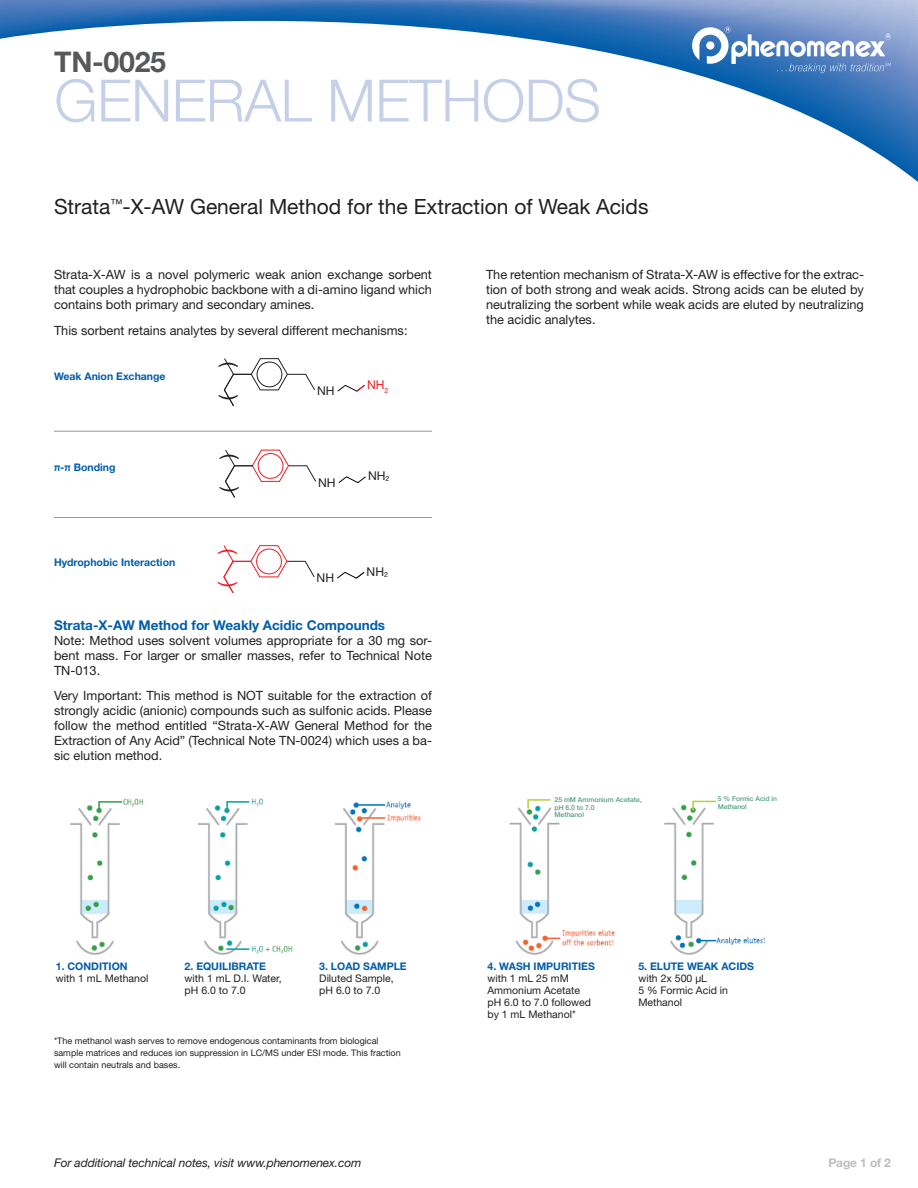
<style>
.page{position:relative;width:918px;height:1188px;background:#fff}
.page>*{position:absolute;margin:0;border:0;box-sizing:border-box;transform-origin:0 0}
.M_-_applications{font:300 58.5px "Helvetica Neue LT Std";letter-spacing:-.01em;color:#c6cfe8}
.N_-_TN{font:700 28.5px "Helvetica Neue LT Std";letter-spacing:-.01em;color:#57585a}
.B_-_Title_2{font:21px "Helvetica Neue LT Std";color:#231f20}
.t1{font:20.7px "Helvetica Neue LT Std";color:#231f20}
.t2{font:20.7px "Helvetica Neue LT Std";color:#ee1d23}
.D_-_Subhead{font:700 13.5px "Helvetica Neue LT Std";color:#015dab}
.E_-_Body_Text{font:12.75px/15px "Helvetica Neue LT Std";color:#231f20;text-align:justify}
.t3{font:12.15px "Helvetica Neue LT Std";color:#231f20}
.t4{font:12.15px "Helvetica Neue LT Std";color:#ee1d23}
.W-For_Additional{font:italic 12px "Helvetica Neue LT Std";letter-spacing:-.01em;color:#231f20}
.t5{font:700 12px "Helvetica Neue LT Std";letter-spacing:-.01em;color:#bcbdc0}
.E_-_Body_Text-2{font:10.5px/12px "Helvetica Neue LT Std";color:#231f20}
.E_-_Body_Text-3{font:700 10.5px "Helvetica Neue LT Std";color:#015dab}
.Q_-_Disclaimer{font:9px/12px "Helvetica Neue LT Std";color:#231f20}
.E_-_Body_Text-4{font:500 6.9px/7.5px "Helvetica Neue LT Std";color:#4f9e7c}
.E_-_Body_Text-5{font:500 6.75px/7.5px "Helvetica Neue LT Std";color:#4f9e7c}
.s1{font-weight:700;color:#015dab}
</style>
<div class="page">
<svg style="left:0;top:0;width:918px;height:182px"></svg>
<svg style="left:692px;top:26px;width:199px;height:47px"></svg>
<img style="left:70px;top:798px;width:351px;height:157px">
<img style="left:509px;top:799px;width:257px;height:156px">
<div style="left:553px;top:792px;width:128px;height:10px;background:#fff"></div>
<div style="left:554px;top:803px;width:42px;height:12px;background:#fff"></div>
<div style="left:717px;top:790px;width:117px;height:32px;background:#fff"></div>
<hr style="left:54px;top:431px;width:378px;height:1px;background:#939598">
<hr style="left:54px;top:517px;width:378px;height:1px;background:#939598">
<svg style="left:338px;top:476px;width:28px;height:7px"></svg>
<svg style="left:337px;top:384px;width:28px;height:8px"></svg>
<svg style="left:337px;top:572px;width:28px;height:7px"></svg>
<svg style="left:225px;top:449px;width:91px;height:49px"></svg>
<svg style="left:223px;top:358px;width:92px;height:49px"></svg>
<svg style="left:223px;top:545px;width:92px;height:49px"></svg>
<p class="N_-_TN" style="left:54px;top:45px;width:113px">TN-0025</p>
<p class="M_-_applications" style="left:54px;top:65px;width:548px">GENERAL METHODS</p>
<p class="B_-_Title_2" style="left:54px;top:195px;width:596px">Strata<sup>™</sup>-X-AW General Method for the Extraction of Weak Acids</p>
<p class="E_-_Body_Text" style="left:54px;top:267px;width:379px">Strata-X-AW is a novel polymeric weak anion exchange sorbent that couples a hydrophobic backbone with a di-amino ligand which contains both primary and secondary amines.</p>
<p class="E_-_Body_Text" style="left:54px;top:323px;width:355px">This sorbent retains analytes by several different mechanisms:</p>
<p class="E_-_Body_Text-3" style="left:54px;top:369px;width:113px">Weak Anion Exchange</p>
<p class="E_-_Body_Text-3" style="left:54px;top:461px;width:63px">π-π Bonding</p>
<p class="E_-_Body_Text-3" style="left:54px;top:556px;width:123px">Hydrophobic Interaction</p>
<p class="t1" style="left:214px;top:367px;width:7px;rotate:-90deg">)</p>
<p class="t1" style="left:215px;top:459px;width:7px;rotate:-90deg">)</p>
<p class="t2" style="left:214px;top:554px;width:7px;rotate:-90deg">)</p>
<p class="t3" style="left:317px;top:384px;width:19px">NH</p>
<p class="t3" style="left:318px;top:475px;width:19px">NH</p>
<p class="t3" style="left:317px;top:571px;width:19px">NH</p>
<p class="t4" style="left:367px;top:377px;width:23px">NH<sub>2</sub></p>
<p class="t3" style="left:368px;top:469px;width:23px">NH<sub>2</sub></p>
<p class="t3" style="left:367px;top:564px;width:23px">NH<sub>2</sub></p>
<p class="D_-_Subhead" style="left:54px;top:616px;width:333px">Strata-X-AW Method for Weakly Acidic Compounds</p>
<p class="E_-_Body_Text" style="left:54px;top:632px;width:380px">Note: Method uses solvent volumes appropriate for a 30 mg sor&shy;bent mass. For larger or smaller masses, refer to Technical Note TN-013.</p>
<p class="E_-_Body_Text" style="left:54px;top:688px;width:380px">Very Important: This method is NOT suitable for the extraction of strongly acidic (anionic) compounds such as sulfonic acids. Please follow the method entitled “Strata-X-AW General Method for the Extraction of Any Acid” (Technical Note TN-0024) which uses a ba&shy;sic elution method.</p>
<p class="E_-_Body_Text" style="left:486px;top:267px;width:380px">The retention mechanism of Strata-X-AW is effective for the extrac&shy;tion of both strong and weak acids. Strong acids can be eluted by neutralizing the sorbent while weak acids are eluted by neutralizing the acidic analytes.</p>
<p class="E_-_Body_Text-4" style="left:555px;top:796px;width:89px">25 mM Ammonium Acetate, pH 6.0 to 7.0<br>Methanol</p>
<p class="E_-_Body_Text-5" style="left:718px;top:795px;width:61px">5 % Formic Acid in<br>Methanol</p>
<p class="E_-_Body_Text-2" style="left:56px;top:960px;width:94px"><span class="s1">1. CONDITION </span>with 1 mL Methanol</p>
<p class="E_-_Body_Text-2" style="left:185px;top:960px;width:99px"><span class="s1">2. EQUILIBRATE </span>with 1 mL D.I. Water, pH 6.0 to 7.0</p>
<p class="E_-_Body_Text-2" style="left:319px;top:960px;width:89px"><span class="s1">3. LOAD SAMPLE<br></span>Diluted Sample, pH 6.0 to 7.0</p>
<p class="Q_-_Disclaimer" style="left:54px;top:1035px;width:348px">*The methanol wash serves to remove endogenous contaminants from biological sample matrices and reduces ion suppression in LC/MS under ESI mode. This fraction will contain neutrals and bases.</p>
<p class="E_-_Body_Text-2" style="left:488px;top:960px;width:109px"><span class="s1">4. WASH IMPURITIES </span>with 1 mL 25 mM<br>Ammonium Acetate pH 6.0 to 7.0 followed by 1 mL Methanol*</p>
<p class="E_-_Body_Text-2" style="left:638px;top:960px;width:117px"><span class="s1">5. ELUTE WEAK ACIDS </span>with 2x 500 µL<br>5 % Formic Acid in<br>Methanol</p>
<p class="W-For_Additional" style="left:54px;top:1156px;width:309px">For additional technical notes, visit www.phenomenex.com</p>
<p class="t5" style="left:828px;top:1155px;width:64px">Page 1 of 2</p>
</div>
